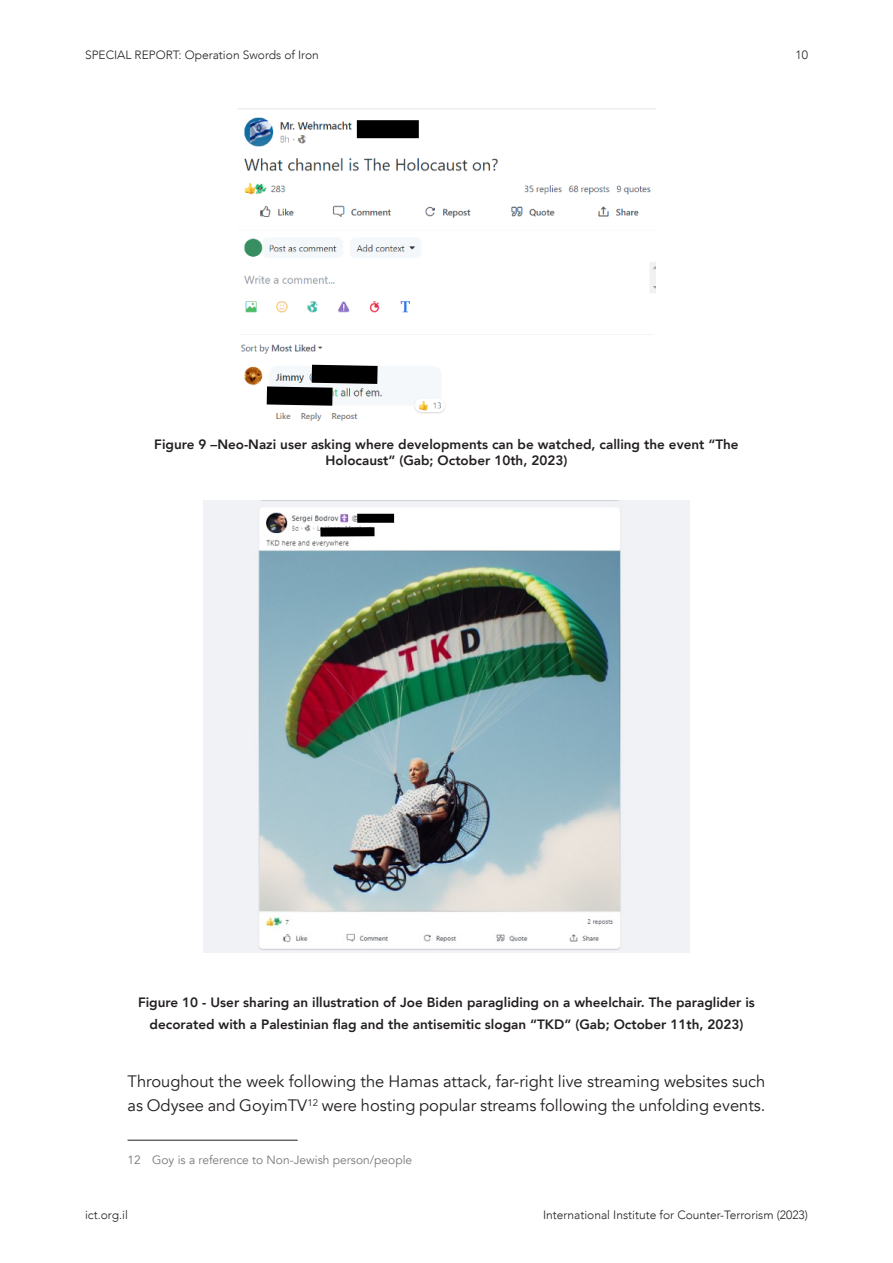
<style>
.page{position:relative;width:893px;height:1263px;background:#fff}
.page>*{position:absolute;margin:0;border:0;box-sizing:border-box;transform-origin:0 0}
.Body{font:16.5px/24px "Avenir";color:#231f20}
.Captions{font:800 13.5px/16.2px "Avenir";color:#231f20;text-align:center}
.t1{font:300 12px "Avenir";color:#231f20}
.Footnotes{font:12px "Avenir";color:#76787b}
</style>
<div class="page">
<img style="left:238px;top:108px;width:417px;height:314px">
<div style="left:357px;top:120px;width:62px;height:18px;background:#000"></div>
<svg style="left:249px;top:355px;width:147px;height:60px"></svg>
<hr style="left:128px;top:1140px;width:170px;height:1px;background:#231f20">
<img style="left:203px;top:500px;width:486px;height:452px">
<div style="left:357px;top:514px;width:37px;height:9px;background:#000"></div>
<div style="left:320px;top:527px;width:54px;height:9px;background:#000"></div>
<p class="t1" style="left:85px;top:48px;width:235px">SPECIAL REPORT: Operation Swords of Iron</p>
<p class="t1" style="left:795px;top:48px;width:14px">10</p>
<p class="Captions" style="left:154px;top:436px;width:586px">Figure 9 –Neo-Nazi user asking where developments can be watched, calling the event “The<br>Holocaust” (Gab; October 10th, 2023)</p>
<p class="Captions" style="left:138px;top:992px;width:618px;line-height:21.6px">Figure 10 - User sharing an illustration of Joe Biden paragliding on a wheelchair. The paraglider is decorated with a Palestinian flag and the antisemitic slogan “TKD” (Gab; October 11th, 2023)</p>
<p class="Body" style="left:128px;top:1070px;width:639px">Throughout the week following the Hamas attack, far-right live streaming websites such as Odysee and GoyimTV<sup>12</sup> were hosting popular streams following the unfolding events.</p>
<p class="Footnotes" style="left:128px;top:1153px;width:286px">12 Goy is a reference to Non-Jewish person/people</p>
<p class="t1" style="left:85px;top:1208px;width:44px">ict.org.il</p>
<p class="t1" style="left:543px;top:1208px;width:266px">International Institute for Counter-Terrorism (2023)</p>
</div>
